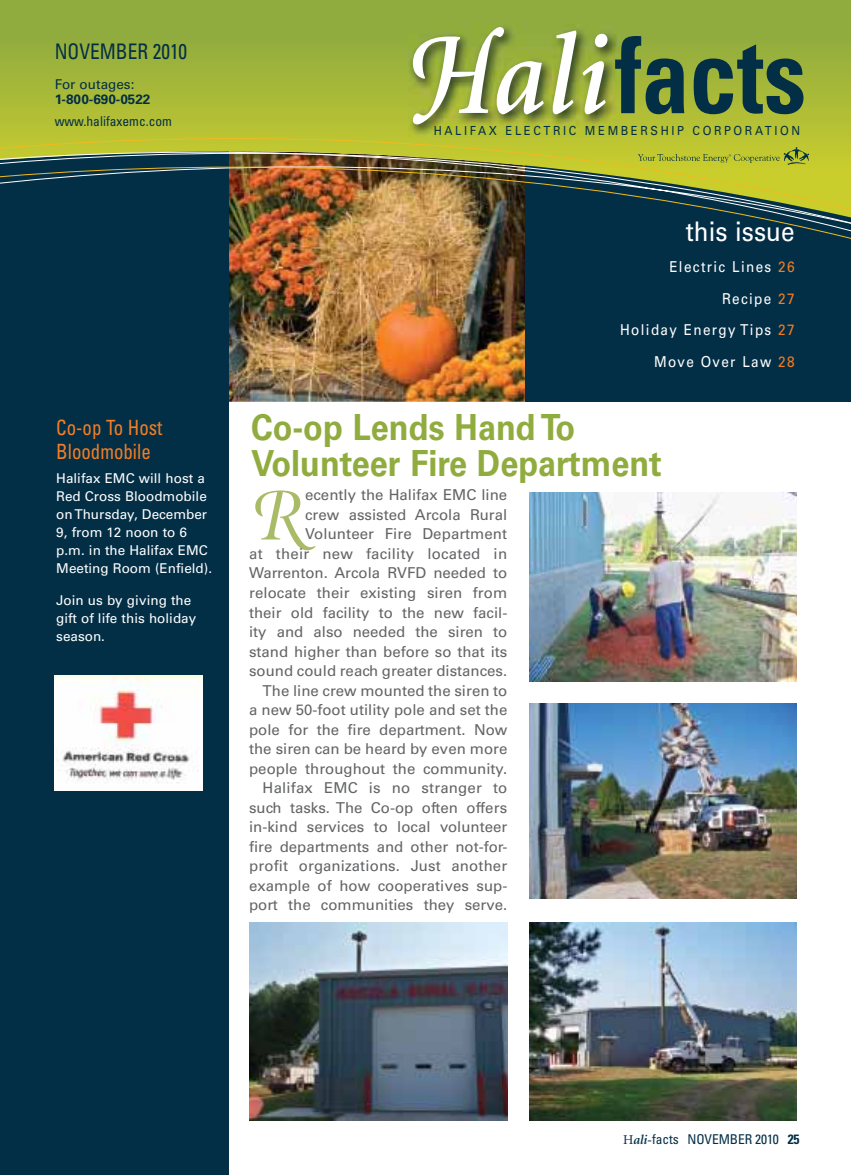
<style>
.page{position:relative;width:851px;height:1175px;background:#fff}
.page>*{position:absolute;margin:0;border:0;box-sizing:border-box;transform-origin:0 0}
.t1{font:700 condensed 106.2px "Univers";color:#032f46;scale:.9 1}
.t2{font:italic 73.65px "Minion Swash Display";color:#aabb68}
.t3{font:700 36px/36px "Univers";color:#91ac3e;scale:.9 1}
.t4{font:27px "Univers";color:#fff;scale:.9 1}
.t5{font:condensed 21.45px "Univers";color:#032f46;scale:.9 1}
.t6{font:condensed 21px/24px "Univers";color:#f57d23;scale:.9 1}
.t7{font:15px/19.5px "Univers";color:#636466;text-align:right}
.t8{font:15px/31.5px "Univers";letter-spacing:.1em;color:#fff;text-align:right;scale:.9 1}
.t9{font:13.5px/18px "Univers";color:#fff}
.t10{font:condensed 13.5px "Univers";letter-spacing:-.005em;color:#032f46}
.t11{font:700 13.5px "Univers";color:#032f46}
.t12{font:13.5px "Univers";color:#032f46}
.t13{font:12.45px "Univers";letter-spacing:.23em;color:#032f46;scale:.9 1}
.s1{font-family:"Minion Swash";font-weight:600;font-style:italic;font-stretch:normal;font-size:116.1px;color:#fff}
.s2{font-family:"Minion";font-weight:600;font-style:italic;font-stretch:normal;font-size:116.1px;color:#fff}
.s3{color:#f57d23}
.s4{font-family:"Minion";font-stretch:normal}
.s5{font-family:"Minion";font-weight:600;font-style:italic;font-stretch:normal}
.s6{font-weight:700}
</style>
<div class="page">
<img style="left:228px;top:262px;width:297px;height:140px">
<div style="left:525px;top:109px;width:325px;height:293px;background:#032f46"></div>
<div style="left:0;top:0;width:228px;height:1174px;background:#032f46"></div>
<svg style="left:0;top:0;width:850px;height:107px;background:#99b13b"></svg>
<img style="left:408px;top:23px;width:211px;height:84px">
<img style="left:0;top:107px;width:850px;height:155px">
<img style="left:55px;top:675px;width:147px;height:115px">
<img style="left:530px;top:923px;width:266px;height:197px">
<img style="left:530px;top:492px;width:266px;height:189px">
<img style="left:530px;top:703px;width:266px;height:195px">
<img style="left:249px;top:923px;width:259px;height:197px">
<h3 class="t5" style="left:55px;top:38px;width:149px">NOVEMBER 2010</h3>
<p class="t12" style="left:55px;top:76px;width:81px">For outages:</p>
<p class="t11" style="left:55px;top:91px;width:97px">1-800-690-0522</p>
<p class="t10" style="left:55px;top:113px;width:119px">www.halifaxemc.com</p>
<h3 class="t6" style="left:56px;top:415px;width:120px">Co-op To Host<br>Bloodmobile</h3>
<p class="t9" style="left:56px;top:470px;width:157px">Halifax EMC will host a<br>Red Cross Bloodmobile on Thursday, December<br>9, from 12 noon to 6 p.m. in the Halifax EMC<br>Meeting Room (Enfield).</p>
<p class="t9" style="left:56px;top:591px;width:141px">Join us by giving the gift of life this holiday season.</p>
<h1 class="t1" style="left:405px;top:10px;width:447px"><span class="s1">H</span><span class="s2">ali</span>facts</h1>
<p class="t13" style="left:434px;top:123px;width:409px">HALIFAX ELECTRIC MEMBERSHIP CORPORATION</p>
<h3 class="t4" style="left:685px;top:215px;width:122px">this issue</h3>
<p class="t8" style="left:620px;top:251px;width:195px">Electric Lines <span class="s3">26<br></span>Recipe <span class="s3">27<br></span>Holiday Energy Tips <span class="s3">27<br></span>Move Over Law <span class="s3">28</span></p>
<h3 class="t3" style="left:251px;top:410px;width:458px">Co-op Lends Hand To<br>Volunteer Fire Department</h3>
<p class="t7" style="left:249px;top:485px;width:260px">ecently the Halifax EMC line<br>crew assisted Arcola Rural Volunteer Fire Department<br>at their new facility located in Warrenton. Arcola RVFD needed to relocate their existing siren from their old facility to the new facil&shy;ity and also needed the siren to stand higher than before so that its sound could reach greater distances.<br>The line crew mounted the siren to<br>a new 50-foot utility pole and set the pole for the fire department. Now the siren can be heard by even more people throughout the community.<br>Halifax EMC is no stranger to such tasks. The Co-op often offers in-kind services to local volunteer fire departments and other not-for&shy;profit organizations. Just another example of how cooperatives sup&shy;port the communities they serve.</p>
<h2 class="t2" style="left:249px;top:485px;width:57px">R</h2>
<p class="t10" style="left:623px;top:1131px;width:178px"><span class="s4">H</span><span class="s5">ali-</span>facts NOVEMBER 2010 <span class="s6">25</span></p>
</div>
